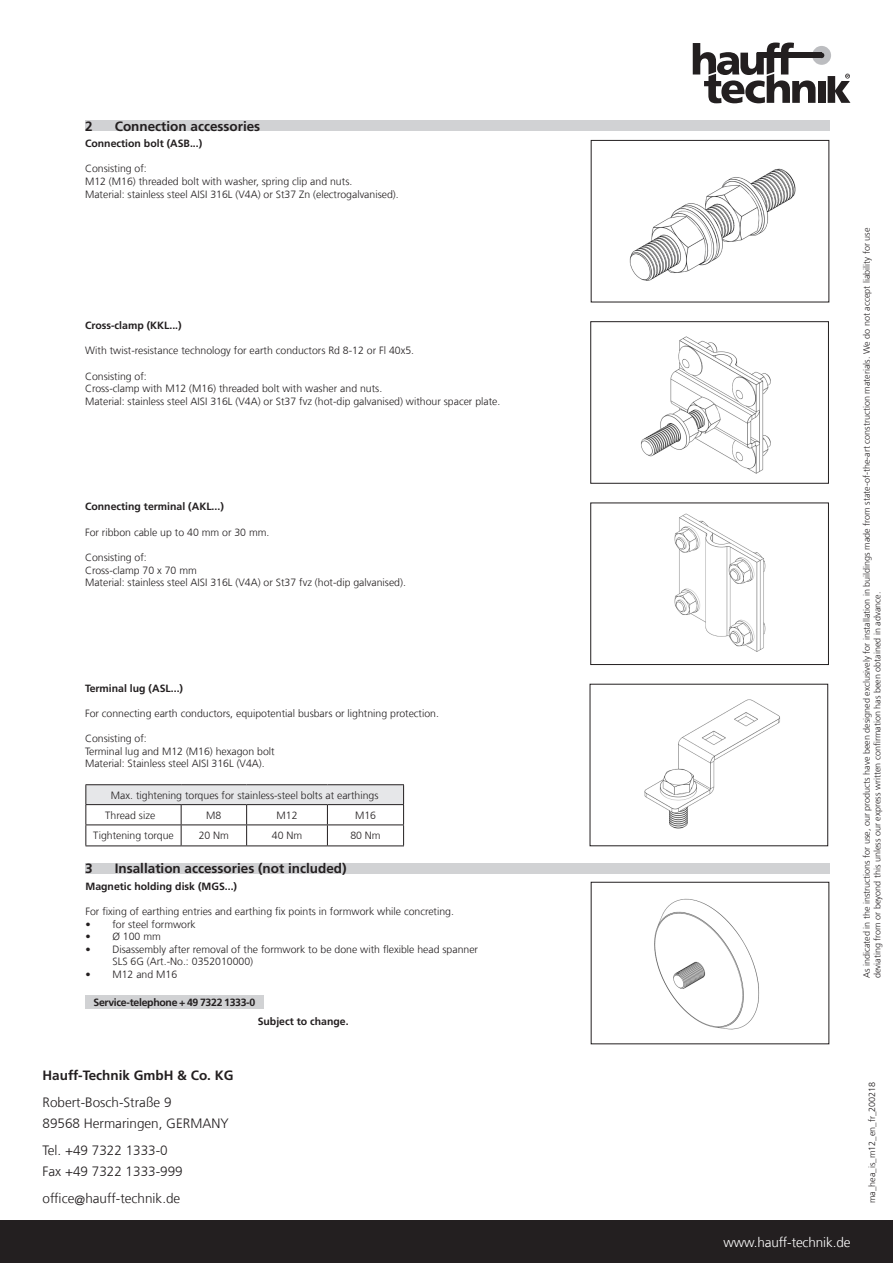
<style>
.page{position:relative;width:893px;height:1263px;background:#fff}
.page>*{position:absolute;margin:0;border:0;box-sizing:border-box;transform-origin:0 0}
.t1{font:300 13.5px/21px "Frutigerfor Hauff";color:#231f20}
.Überschriften{font:700 13.5px "Frutigerfor Hauff";color:#231f20}
.t2{font:300 13.5px "Frutigerfor Hauff";letter-spacing:-.01em;color:#fff}
.t3{font:300 10.5px/12.6px "Frutigerfor Hauff";color:#231f20}
.t4{font:700 10.5px "Frutigerfor Hauff";color:#231f20}
.t5{font:700 10.5px "Frutigerfor Hauff";letter-spacing:-.03em;color:#231f20}
.t6{font:300 9px/10.5px "Frutigerfor Hauff";color:#231f20}
</style>
<div class="page">
<svg style="left:693px;top:43px;width:157px;height:60px"></svg>
<div style="left:757px;top:53px;width:65px;height:5px;background:#231f20"></div>
<div style="left:0;top:1220px;width:893px;height:43px;background:#231f20"></div>
<div style="left:85px;top:121px;width:744px;height:10px;background:#d1d2d4"></div>
<img style="left:641px;top:336px;width:130px;height:138px">
<div style="left:590px;top:321px;width:239px;height:163px;border:1px solid #231f20"></div>
<img style="left:629px;top:168px;width:167px;height:113px">
<div style="left:591px;top:140px;width:238px;height:162px;border:1px solid #231f20"></div>
<img style="left:674px;top:513px;width:92px;height:139px">
<div style="left:590px;top:503px;width:239px;height:162px;border:1px solid #231f20"></div>
<img style="left:644px;top:699px;width:136px;height:130px">
<hr style="left:85px;top:845px;width:96px;height:1px;background:#231f20">
<hr style="left:181px;top:845px;width:66px;height:1px;background:#231f20">
<hr style="left:247px;top:845px;width:80px;height:1px;background:#231f20">
<hr style="left:327px;top:845px;width:77px;height:1px;background:#231f20">
<hr style="left:85px;top:784px;width:96px;height:1px;background:#231f20">
<hr style="left:181px;top:784px;width:66px;height:1px;background:#231f20">
<hr style="left:247px;top:784px;width:80px;height:1px;background:#231f20">
<hr style="left:327px;top:784px;width:77px;height:1px;background:#231f20">
<svg style="left:85px;top:785px;width:319px;height:60px"></svg>
<hr style="left:85px;top:824px;width:96px;height:1px;background:#231f20">
<hr style="left:181px;top:824px;width:66px;height:1px;background:#231f20">
<hr style="left:247px;top:824px;width:80px;height:1px;background:#231f20">
<hr style="left:327px;top:824px;width:77px;height:1px;background:#231f20">
<img style="left:654px;top:898px;width:106px;height:132px">
<div style="left:591px;top:882px;width:238px;height:162px;border:1px solid #231f20"></div>
<div style="left:85px;top:863px;width:744px;height:10px;background:#d1d2d4"></div>
<div style="left:85px;top:995px;width:179px;height:14px;background:#d1d2d4"></div>
<p class="Überschriften" style="left:85px;top:118px;width:9px">2</p>
<p class="Überschriften" style="left:115px;top:118px;width:147px">Connection accessories</p>
<p class="t4" style="left:85px;top:137px;width:119px">Connection bolt (ASB...)</p>
<p class="t3" style="left:85px;top:162px;width:63px">Consisting of:</p>
<p class="t3" style="left:85px;top:175px;width:315px">M12 (M16) threaded bolt with washer, spring clip and nuts.<br>Material: stainless steel AISI 316L (V4A) or St37 Zn (electrogalvanised).</p>
<p class="t4" style="left:85px;top:319px;width:98px">Cross-clamp (KKL...)</p>
<p class="t3" style="left:85px;top:344px;width:331px">With twist-resistance technology for earth conductors Rd 8-12 or Fl 40x5.</p>
<p class="t3" style="left:85px;top:370px;width:63px">Consisting of:</p>
<p class="t3" style="left:85px;top:382px;width:299px">Cross-clamp with M12 (M16) threaded bolt with washer and nuts.</p>
<p class="t3" style="left:85px;top:395px;width:417px">Material: stainless steel AISI 316L (V4A) or St37 fvz (hot-dip galvanised) withour spacer plate.</p>
<p class="t4" style="left:85px;top:500px;width:140px">Connecting terminal (AKL...)</p>
<p class="t3" style="left:85px;top:526px;width:186px">For ribbon cable up to 40 mm or 30 mm.</p>
<p class="t3" style="left:85px;top:551px;width:63px">Consisting of:</p>
<p class="t3" style="left:85px;top:563px;width:113px">Cross-clamp 70 x 70 mm</p>
<p class="t3" style="left:85px;top:576px;width:322px">Material: stainless steel AISI 316L (V4A) or St37 fvz (hot-dip galvanised).</p>
<p class="t4" style="left:85px;top:682px;width:100px">Terminal lug (ASL...)</p>
<p class="t3" style="left:85px;top:707px;width:355px">For connecting earth conductors, equipotential busbars or lightning protection.</p>
<p class="t3" style="left:85px;top:732px;width:63px">Consisting of:</p>
<p class="t3" style="left:85px;top:745px;width:191px">Terminal lug and M12 (M16) hexagon bolt</p>
<p class="t3" style="left:85px;top:757px;width:181px">Material: Stainless steel AISI 316L (V4A).</p>
<p class="t3" style="left:111px;top:788px;width:269px">Max. tightening torques for stainless-steel bolts at earthings</p>
<p class="t3" style="left:105px;top:808px;width:51px">Thread size</p>
<p class="t3" style="left:206px;top:808px;width:17px">M8</p>
<p class="t3" style="left:277px;top:808px;width:23px">M12</p>
<p class="t3" style="left:355px;top:808px;width:23px">M16</p>
<p class="t3" style="left:93px;top:829px;width:82px">Tightening torque</p>
<p class="t3" style="left:199px;top:829px;width:32px">20 Nm</p>
<p class="t3" style="left:272px;top:829px;width:32px">40 Nm</p>
<p class="t3" style="left:350px;top:829px;width:32px">80 Nm</p>
<p class="Überschriften" style="left:85px;top:860px;width:9px">3</p>
<p class="Überschriften" style="left:115px;top:860px;width:233px">Insallation accessories (not included)</p>
<p class="t4" style="left:85px;top:880px;width:153px">Magnetic holding disk (MGS...)</p>
<p class="t3" style="left:85px;top:905px;width:370px">For fixing of earthing entries and earthing fix points in formwork while concreting.</p>
<p class="t3" style="left:85px;top:917px;width:112px">• for steel formwork</p>
<p class="t3" style="left:85px;top:930px;width:77px">• Ø 100 mm</p>
<p class="t3" style="left:112px;top:943px;width:367px;text-indent:-27px">• Disassembly after removal of the formwork to be done with flexible head spanner<br>SLS 6G (Art.-No.: 0352010000)</p>
<p class="t3" style="left:85px;top:968px;width:93px">• M12 and M16</p>
<p class="t5" style="left:94px;top:996px;width:163px">Service-telephone + 49 7322 1333-0</p>
<p class="t4" style="left:258px;top:1015px;width:93px">Subject to change.</p>
<p class="Überschriften" style="left:43px;top:1067px;width:193px">Hauff-Technik GmbH &amp; Co. KG</p>
<p class="t1" style="left:43px;top:1092px;width:188px">Robert-Bosch-Straße 9<br>89568 Hermaringen, GERMANY</p>
<p class="t1" style="left:43px;top:1140px;width:142px">Tel. +49 7322 1333-0<br>Fax +49 7322 1333-999</p>
<p class="t1" style="left:43px;top:1188px;width:139px">office@hauff-technik.de</p>
<p class="t6" style="left:861px;top:978px;width:752px;rotate:-90deg">As indicated in the instructions for use, our products have been designed exclusively for installation in buildings made from state-of-the-art construction materials. We do not accept liability for use deviating from or beyond this unless our express written confirmation has been obtained in advance.</p>
<p class="t2" style="left:723px;top:1234px;width:128px">www.hauff-technik.de</p>
<p class="t6" style="left:867px;top:1203px;width:123px;rotate:-90deg">ma_hea_is_m12_en_fr_200218</p>
</div>
